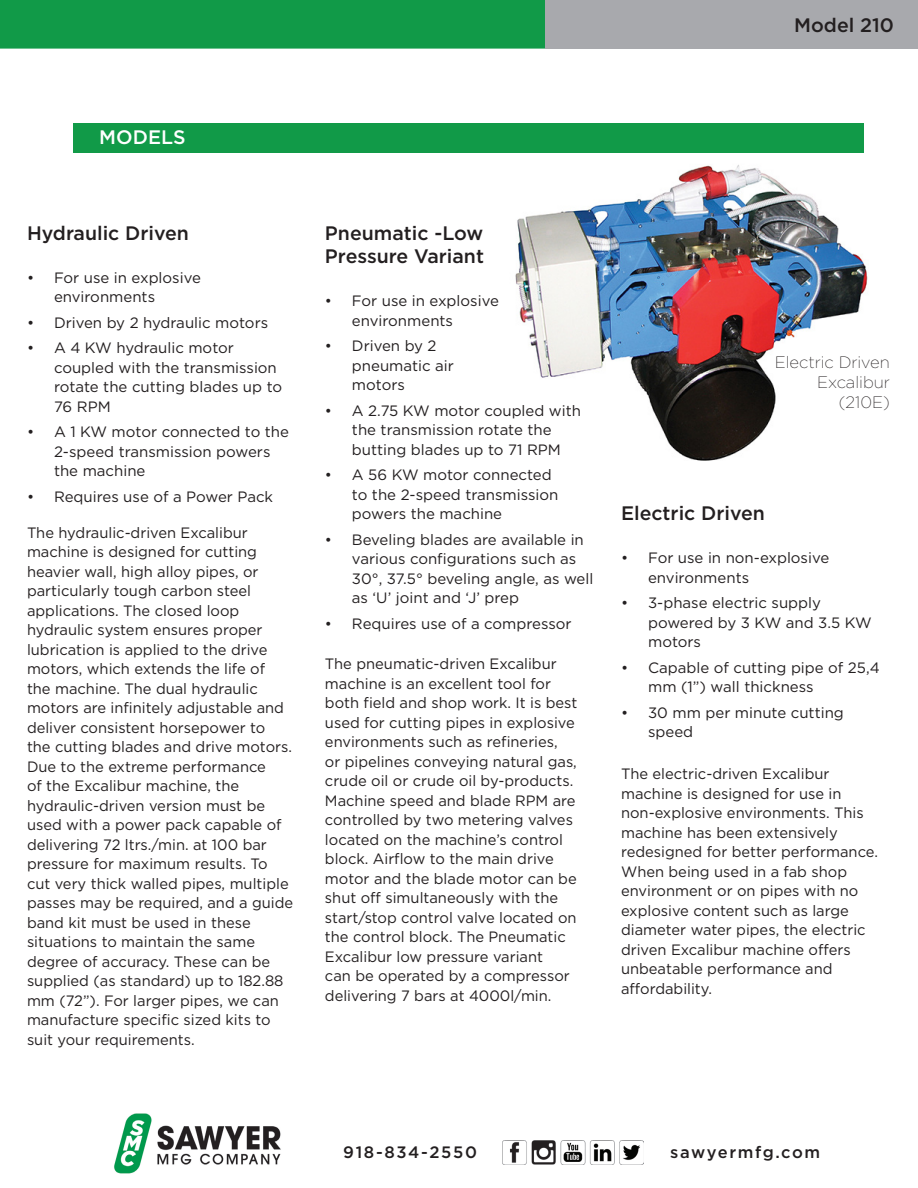
<style>
.page{position:relative;width:918px;height:1188px;background:#fff}
.page>*{position:absolute;margin:0;border:0;box-sizing:border-box;transform-origin:0 0}
.Product_-_Product_Na{font:500 19.5px/23.4px "Gotham";color:#231f20}
.Product_-_Product_Na-2{font:500 19.5px "Gotham";color:#fff}
.Product_-_Purpose_It{font:300 16.5px "Gotham Ex";color:#231f20}
.Product_-_Product_Co{font:500 16.5px "Gotham";letter-spacing:.1em;color:#231f20}
.Product_-_Product_Na-3{font:15px/19.5px "Gotham";color:#231f20}
</style>
<div class="page">
<img style="left:515px;top:165px;width:353px;height:296px">
<div style="left:0;top:0;width:546px;height:49px;background:#119a48"></div>
<div style="left:546px;top:0;width:372px;height:49px;background:#a8a9ad"></div>
<img style="left:503px;top:1141px;width:140px;height:23px">
<img style="left:114px;top:1114px;width:167px;height:60px">
<div style="left:73px;top:124px;width:791px;height:29px;background:#119a48"></div>
<p class="Product_-_Product_Na" style="left:794px;top:12px;width:101px">Model 210</p>
<p class="Product_-_Product_Na-2" style="left:99px;top:126px;width:88px">MODELS</p>
<p class="Product_-_Product_Na" style="left:27px;top:221px;width:164px">Hydraulic Driven</p>
<p class="Product_-_Product_Na-3" style="left:54px;top:267px;width:148px;text-indent:-27px">• For use in explosive environments</p>
<p class="Product_-_Product_Na-3" style="left:27px;top:312px;width:243px">• Driven by 2 hydraulic motors</p>
<p class="Product_-_Product_Na-3" style="left:54px;top:338px;width:230px;text-indent:-27px">• A 4 KW hydraulic motor coupled with the transmission rotate the cutting blades up to<br>76 RPM</p>
<p class="Product_-_Product_Na-3" style="left:54px;top:422px;width:237px;text-indent:-27px">• A 1 KW motor connected to the<br>2-speed transmission powers the machine</p>
<p class="Product_-_Product_Na-3" style="left:27px;top:486px;width:248px">• Requires use of a Power Pack</p>
<p class="Product_-_Product_Na-3" style="left:27px;top:522px;width:268px">The hydraulic-driven Excalibur machine is designed for cutting heavier wall, high alloy pipes, or particularly tough carbon steel applications. The closed loop hydraulic system ensures proper lubrication is applied to the drive motors, which extends the life of<br>the machine. The dual hydraulic motors are infinitely adjustable and deliver consistent horsepower to<br>the cutting blades and drive motors.<br>Due to the extreme performance<br>of the Excalibur machine, the hydraulic-driven version must be used with a power pack capable of delivering 72 ltrs./min. at 100 bar pressure for maximum results. To cut very thick walled pipes, multiple passes may be required, and a guide band kit must be used in these situations to maintain the same degree of accuracy. These can be supplied (as standard) up to 182.88 mm (72”). For larger pipes, we can manufacture specific sized kits to suit your requirements.</p>
<p class="Product_-_Product_Na" style="left:325px;top:221px;width:161px">Pneumatic -Low<br>Pressure Variant</p>
<p class="Product_-_Product_Na-3" style="left:352px;top:291px;width:148px;text-indent:-27px">• For use in explosive environments</p>
<p class="Product_-_Product_Na-3" style="left:352px;top:336px;width:103px;text-indent:-27px">• Driven by 2 pneumatic air motors</p>
<p class="Product_-_Product_Na-3" style="left:325px;top:400px;width:258px;text-align:center">• A 2.75 KW motor coupled with the transmission rotate the butting blades up to 71 RPM</p>
<p class="Product_-_Product_Na-3" style="left:352px;top:465px;width:208px;text-indent:-27px">• A 56 KW motor connected to the 2-speed transmission powers the machine</p>
<p class="Product_-_Product_Na-3" style="left:352px;top:529px;width:243px;text-indent:-27px">• Beveling blades are available in various configurations such as<br>30°, 37.5° beveling angle, as well as ‘U’ joint and ‘J’ prep</p>
<p class="Product_-_Product_Na-3" style="left:325px;top:613px;width:248px">• Requires use of a compressor</p>
<p class="Product_-_Product_Na-3" style="left:325px;top:654px;width:254px">The pneumatic-driven Excalibur machine is an excellent tool for both field and shop work. It is best used for cutting pipes in explosive environments such as refineries,<br>or pipelines conveying natural gas, crude oil or crude oil by-products.<br>Machine speed and blade RPM are controlled by two metering valves located on the machine’s control block. Airflow to the main drive motor and the blade motor can be shut off simultaneously with the start/stop control valve located on the control block. The Pneumatic Excalibur low pressure variant<br>can be operated by a compressor delivering 7 bars at 4000l/min.</p>
<p class="Product_-_Purpose_It" style="left:775px;top:353px;width:117px">Electric Driven</p>
<p class="Product_-_Purpose_It" style="left:817px;top:373px;width:74px">Excalibur</p>
<p class="Product_-_Purpose_It" style="left:839px;top:393px;width:52px">(210E)</p>
<p class="Product_-_Product_Na" style="left:621px;top:501px;width:145px">Electric Driven</p>
<p class="Product_-_Product_Na-3" style="left:648px;top:548px;width:183px;text-indent:-27px">• For use in non-explosive environments</p>
<p class="Product_-_Product_Na-3" style="left:648px;top:593px;width:225px;text-indent:-27px">• 3-phase electric supply powered by 3 KW and 3.5 KW motors</p>
<p class="Product_-_Product_Na-3" style="left:648px;top:657px;width:233px;text-indent:-27px">• Capable of cutting pipe of 25,4 mm (1”) wall thickness</p>
<p class="Product_-_Product_Na-3" style="left:648px;top:702px;width:197px;text-indent:-27px">• 30 mm per minute cutting speed</p>
<p class="Product_-_Product_Na-3" style="left:621px;top:764px;width:258px">The electric-driven Excalibur machine is designed for use in non-explosive environments. This machine has been extensively redesigned for better performance.<br>When being used in a fab shop environment or on pipes with no explosive content such as large diameter water pipes, the electric driven Excalibur machine offers unbeatable performance and affordability.</p>
<p class="Product_-_Product_Co" style="left:343px;top:1143px;width:135px">918-834-2550</p>
<p class="Product_-_Product_Co" style="left:670px;top:1143px;width:152px">sawyermfg.com</p>
</div>
